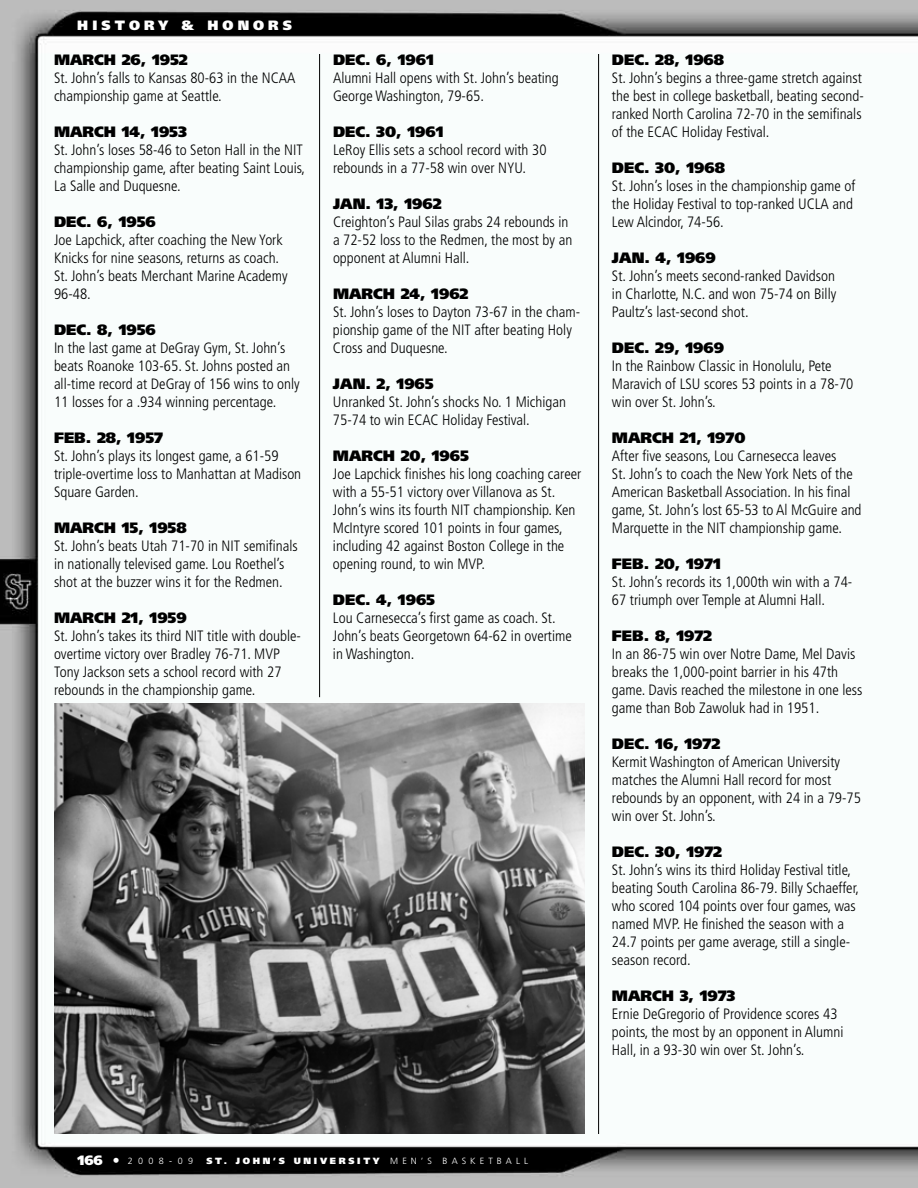
<style>
.page{position:relative;width:918px;height:1188px;background:#fff}
.page>*{position:absolute;margin:0;border:0;box-sizing:border-box;transform-origin:0 0}
.t1{font:300 condensed 15px/18px "Frutiger";color:#000}
.t2{font:900 15px "Frutiger";color:#000}
.t3{font:900 13.5px "Frutiger";letter-spacing:.3em;color:#fff}
.t4{font:900 9px "Frutiger";letter-spacing:.3em;color:#fff}
.t5{font:300 9px "Frutiger";letter-spacing:.6em;color:#fff}
.s1{font-weight:900;font-size:13.5px}
.s2{font-weight:300}
</style>
<div class="page">
<img style="left:0;top:0;width:918px;height:1188px">
<img style="left:54px;top:703px;width:531px;height:431px">
<hr style="left:319px;top:54px;width:1px;height:643px;background:#000">
<hr style="left:598px;top:54px;width:1px;height:1080px;background:#000">
<p class="t3" style="left:77px;top:17px;width:78px">HIS TORY</p>
<p class="t3" style="left:181px;top:17px;width:100px">&amp; HONORS</p>
<p class="t2" style="left:54px;top:51px;width:135px">MARCH 26, 1952</p>
<p class="t1" style="left:54px;top:69px;width:243px">St. John’s falls to Kansas 80-63 in the NCAA championship game at Seattle.</p>
<p class="t2" style="left:54px;top:123px;width:135px">MARCH 14, 1953</p>
<p class="t1" style="left:54px;top:141px;width:253px">St. John’s loses 58-46 to Seton Hall in the NIT championship game, after beating Saint Louis,<br>La Salle and Duquesne.</p>
<p class="t2" style="left:54px;top:213px;width:103px">DEC. 6, 1956</p>
<p class="t1" style="left:54px;top:231px;width:235px">Joe Lapchick, after coaching the New York Knicks for nine seasons, returns as coach.<br>St. John’s beats Merchant Marine Academy 96-48.</p>
<p class="t2" style="left:54px;top:321px;width:103px">DEC. 8, 1956</p>
<p class="t1" style="left:54px;top:339px;width:247px">In the last game at DeGray Gym, St. John’s beats Roanoke 103-65. St. Johns posted an all-time record at DeGray of 156 wins to only 11 losses for a .934 winning percentage.</p>
<p class="t2" style="left:54px;top:429px;width:111px">FEB. 28, 1957</p>
<p class="t1" style="left:54px;top:447px;width:249px">St. John’s plays its longest game, a 61-59 triple-overtime loss to Manhattan at Madison<br>Square Garden.</p>
<p class="t2" style="left:54px;top:519px;width:134px">MARCH 15, 1958</p>
<p class="t1" style="left:54px;top:537px;width:245px">St. John’s beats Utah 71-70 in NIT semifinals in nationally televised game. Lou Roethel’s shot at the buzzer wins it for the Redmen.</p>
<p class="t2" style="left:54px;top:609px;width:134px">MARCH 21, 1959</p>
<p class="t1" style="left:54px;top:627px;width:248px">St. John’s takes its third NIT title with double&shy;overtime victory over Bradley 76-71. MVP Tony Jackson sets a school record with 27 rebounds in the championship game.</p>
<p class="t2" style="left:333px;top:51px;width:102px">DEC. 6, 1961</p>
<p class="t1" style="left:333px;top:69px;width:227px">Alumni Hall opens with St. John’s beating<br>George Washington, 79-65.</p>
<p class="t2" style="left:333px;top:123px;width:112px">DEC. 30, 1961</p>
<p class="t1" style="left:333px;top:141px;width:215px">LeRoy Ellis sets a school record with 30 rebounds in a 77-58 win over NYU.</p>
<p class="t2" style="left:333px;top:195px;width:110px">JAN. 13, 1962</p>
<p class="t1" style="left:333px;top:213px;width:241px">Creighton’s Paul Silas grabs 24 rebounds in a 72-52 loss to the Redmen, the most by an opponent at Alumni Hall.</p>
<p class="t2" style="left:333px;top:285px;width:137px">MARCH 24, 1962</p>
<p class="t1" style="left:333px;top:303px;width:249px">St. John’s loses to Dayton 73-67 in the cham&shy;pionship game of the NIT after beating Holy<br>Cross and Duquesne.</p>
<p class="t2" style="left:333px;top:375px;width:102px">JAN. 2, 1965</p>
<p class="t1" style="left:333px;top:393px;width:235px">Unranked St. John’s shocks No. 1 Michigan<br>75-74 to win ECAC Holiday Festival.</p>
<p class="t2" style="left:333px;top:447px;width:138px">MARCH 20, 1965</p>
<p class="t1" style="left:333px;top:465px;width:250px">Joe Lapchick finishes his long coaching career with a 55-51 victory over Villanova as St.<br>John’s wins its fourth NIT championship. Ken McIntyre scored 101 points in four games, including 42 against Boston College in the opening round, to win MVP.</p>
<p class="t2" style="left:333px;top:591px;width:104px">DEC. 4, 1965</p>
<p class="t1" style="left:333px;top:609px;width:240px">Lou Carnesecca’s first game as coach. St.<br>John’s beats Georgetown 64-62 in overtime in Washington.</p>
<p class="t2" style="left:612px;top:51px;width:114px">DEC. 28, 1968</p>
<p class="t1" style="left:612px;top:69px;width:253px">St. John’s begins a three-game stretch against the best in college basketball, beating second&shy;ranked North Carolina 72-70 in the semifinals of the ECAC Holiday Festival.</p>
<p class="t2" style="left:612px;top:159px;width:114px">DEC. 30, 1968</p>
<p class="t1" style="left:612px;top:177px;width:245px">St. John’s loses in the championship game of the Holiday Festival to top-ranked UCLA and<br>Lew Alcindor, 74-56.</p>
<p class="t2" style="left:612px;top:249px;width:105px">JAN. 4, 1969</p>
<p class="t1" style="left:612px;top:267px;width:226px;text-align:justify">St. John’s meets second-ranked Davidson in Charlotte, N.C. and won 75-74 on Billy Paultz’s last-second shot.</p>
<p class="t2" style="left:612px;top:339px;width:114px">DEC. 29, 1969</p>
<p class="t1" style="left:612px;top:357px;width:243px">In the Rainbow Classic in Honolulu, Pete<br>Maravich of LSU scores 53 points in a 78-70 win over St. John’s.</p>
<p class="t2" style="left:612px;top:429px;width:135px">MARCH 21, 1970</p>
<p class="t1" style="left:612px;top:447px;width:251px">After five seasons, Lou Carnesecca leaves<br>St. John’s to coach the New York Nets of the American Basketball Association. In his final game, St. John’s lost 65-53 to Al McGuire and Marquette in the NIT championship game.</p>
<p class="t2" style="left:612px;top:555px;width:110px">FEB. 20, 1971</p>
<p class="t1" style="left:612px;top:573px;width:242px">St. John’s records its 1,000th win with a 74-<br>67 triumph over Temple at Alumni Hall.</p>
<p class="t2" style="left:612px;top:627px;width:102px">FEB. 8, 1972</p>
<p class="t1" style="left:612px;top:645px;width:252px">In an 86-75 win over Notre Dame, Mel Davis breaks the 1,000-point barrier in his 47th game. Davis reached the milestone in one less game than Bob Zawoluk had in 1951.</p>
<p class="t2" style="left:612px;top:735px;width:110px">DEC. 16, 1972</p>
<p class="t1" style="left:612px;top:753px;width:250px">Kermit Washington of American University matches the Alumni Hall record for most rebounds by an opponent, with 24 in a 79-75 win over St. John’s.</p>
<p class="t2" style="left:612px;top:843px;width:112px">DEC. 30, 1972</p>
<p class="t1" style="left:612px;top:861px;width:249px">St. John’s wins its third Holiday Festival title, beating South Carolina 86-79. Billy Schaeffer, who scored 104 points over four games, was named MVP. He finished the season with a 24.7 points per game average, still a single&shy;season record.</p>
<p class="t2" style="left:612px;top:987px;width:125px">MARCH 3, 1973</p>
<p class="t1" style="left:612px;top:1005px;width:233px">Ernie DeGregorio of Providence scores 43 points, the most by an opponent in Alumni<br>Hall, in a 93-30 win over St. John’s.</p>
<p class="t5" style="left:77px;top:1156px;width:117px"><span class="s1">166 •</span> 2008-09</p>
<p class="t4" style="left:206px;top:1155px;width:323px">ST. JOHN’ S UNIVERSITY <span class="s2">MEN’S BASKETBALL</span></p>
</div>
